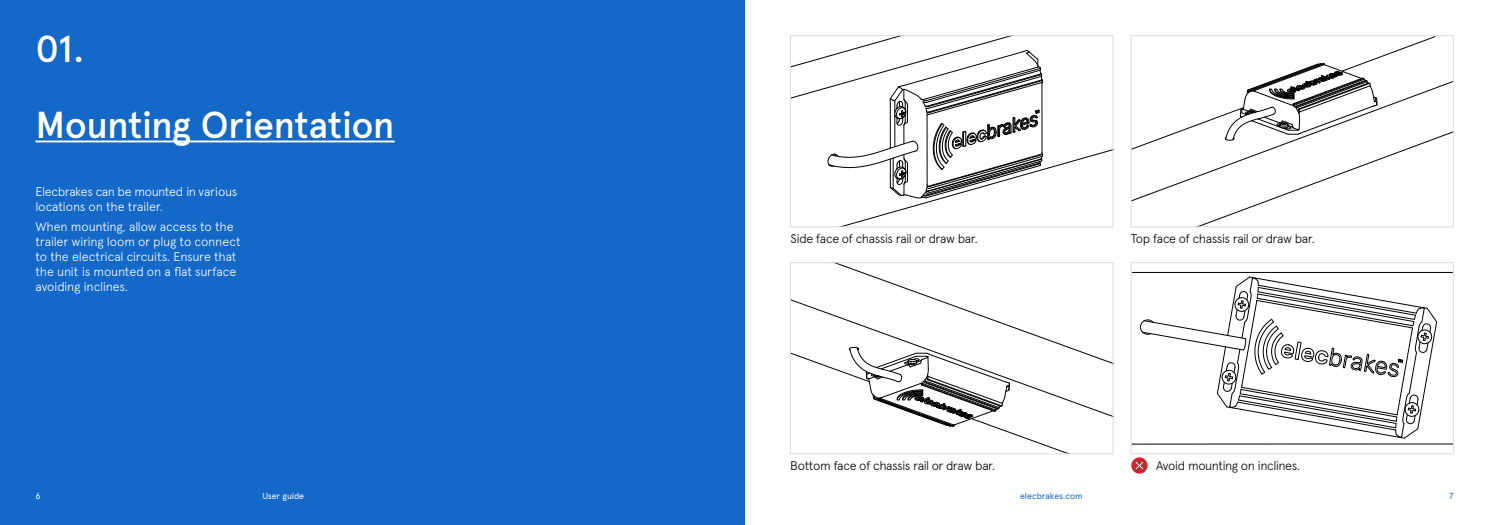
<style>
.page{position:relative;width:1489px;height:525px;background:#fff}
.page>*{position:absolute;margin:0;border:0;box-sizing:border-box;transform-origin:0 0}
.t1{font:500 37.5px/75.6px "Apercu";letter-spacing:-.02em;color:#fff}
.t2{font:300 12.5px/15px "Apercu";letter-spacing:-.015em;color:#fff}
.t3{font:300 12.5px "Apercu";letter-spacing:-.035em;color:#000}
.t4{font:8.75px "Apercu";letter-spacing:-.005em;color:#1469c8}
.t5{font:8.75px "Apercu";letter-spacing:-.015em;color:#fff}
</style>
<div class="page">
<div style="left:0;top:0;width:744px;height:524px;background:#1469c8"></div>
<svg style="left:792px;top:264px;width:319px;height:100px"></svg>
<svg style="left:792px;top:303px;width:277px;height:149px"></svg>
<div style="left:790px;top:262px;width:323px;height:192px;border:1px solid #dbdcde"></div>
<hr style="left:1132px;top:272px;width:320px;height:1px;background:#000">
<svg style="left:1132px;top:276px;width:319px;height:168px"></svg>
<div style="left:1130px;top:262px;width:323px;height:192px;border:1px solid #dbdcde"></div>
<svg style="left:1132px;top:132px;width:319px;height:93px"></svg>
<svg style="left:1132px;top:37px;width:303px;height:152px"></svg>
<div style="left:1130px;top:35px;width:323px;height:192px;border:1px solid #dbdcde"></div>
<svg style="left:845px;top:198px;width:99px;height:27px"></svg>
<svg style="left:792px;top:37px;width:319px;height:161px"></svg>
<div style="left:790px;top:35px;width:323px;height:192px;border:1px solid #dbdcde"></div>
<svg style="left:1131px;top:457px;width:16px;height:16px"></svg>
<svg style="left:1134px;top:460px;width:10px;height:10px"></svg>
<hr style="left:35px;top:140px;width:359px;height:2px;background:#fff">
<h1 class="t1" style="left:35px;top:11px;width:361px">01.<br>Mounting Orientation</h1>
<p class="t2" style="left:35px;top:184px;width:204px">Elecbrakes can be mounted in various locations on the trailer.</p>
<p class="t2" style="left:35px;top:219px;width:207px">When mounting, allow access to the trailer wiring loom or plug to connect to the electrical circuits. Ensure that the unit is mounted on a flat surface avoiding inclines.</p>
<p class="t5" style="left:35px;top:490px;width:7px">6</p>
<p class="t5" style="left:262px;top:490px;width:43px">User guide</p>
<p class="t3" style="left:790px;top:231px;width:189px">Side face of chassis rail or draw bar.</p>
<p class="t3" style="left:1130px;top:231px;width:185px">Top face of chassis rail or draw bar.</p>
<p class="t3" style="left:790px;top:458px;width:206px">Bottom face of chassis rail or draw bar.</p>
<p class="t3" style="left:1155px;top:458px;width:146px">Avoid mounting on inclines.</p>
<p class="t4" style="left:1020px;top:490px;width:64px">elecbrakes.com</p>
<p class="t4" style="left:1449px;top:490px;width:6px">7</p>
</div>
